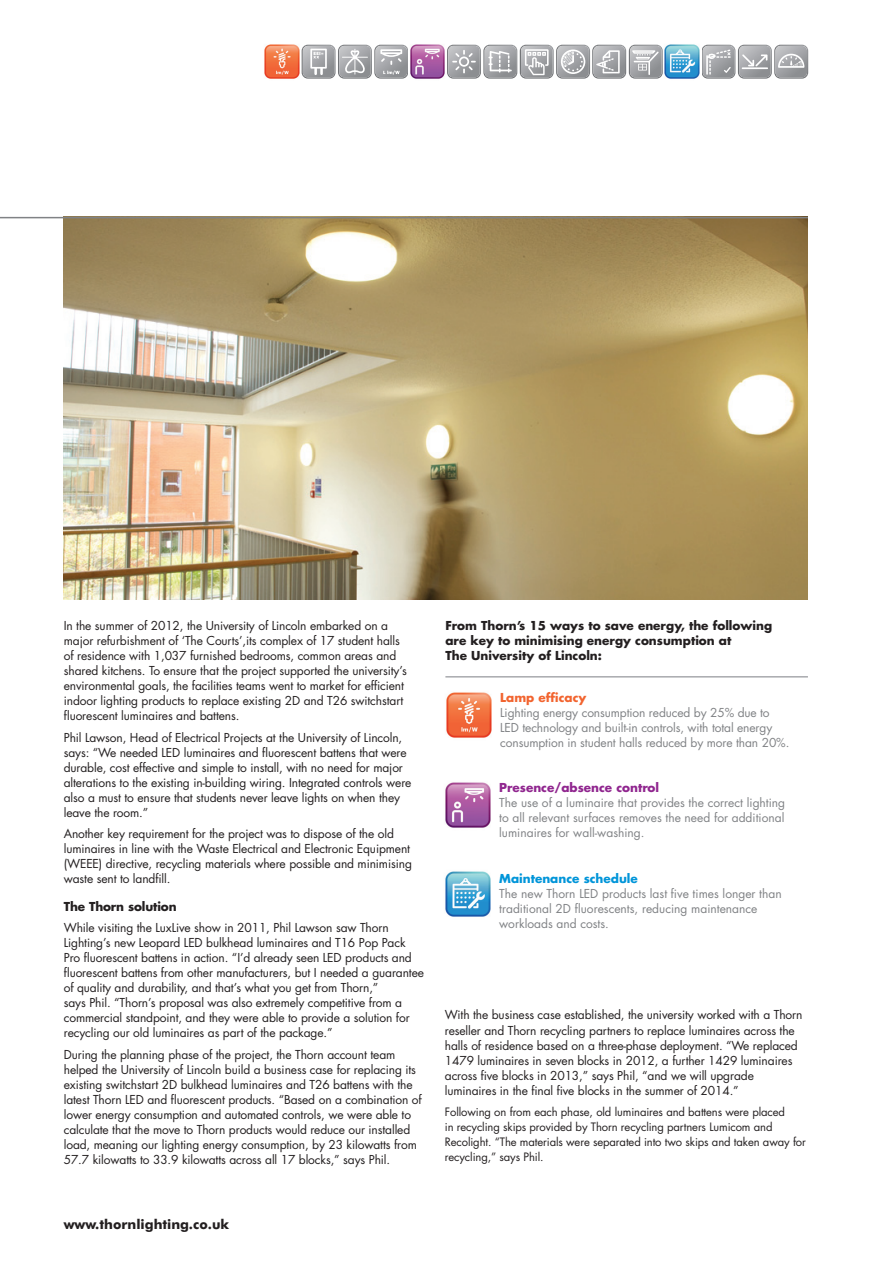
<style>
.page{position:relative;width:893px;height:1263px;background:#fff}
.page>*{position:absolute;margin:0;border:0;box-sizing:border-box;transform-origin:0 0}
.t1{font:700 13.5px "Futura BT";color:#231f20}
.t2{font:12px/15px "Futura";letter-spacing:-.01em;color:#231f20}
.t3{font:12px/15px "Futura";color:#808285}
.t4{font:700 12px/15px "Futura";color:#231f20}
.t5{font:700 12px "Futura";color:#90268f}
.t6{font:700 12px "Futura";color:#0095d9}
.t7{font:700 12px "Futura";color:#f2642f}
.t8{font:11.25px/15px "Futura";letter-spacing:-.01em;color:#231f20}
</style>
<div class="page">
<img style="left:64px;top:218px;width:744px;height:382px">
<hr style="left:0;top:217px;width:808px;height:1px;background:#808285">
<hr style="left:445px;top:676px;width:363px;height:1px;background:#a8a9ad">
<img style="left:445px;top:782px;width:46px;height:46px">
<img style="left:445px;top:871px;width:46px;height:46px">
<img style="left:446px;top:692px;width:46px;height:46px">
<img style="left:264px;top:44px;width:36px;height:35px">
<svg style="left:302px;top:45px;width:106px;height:34px;background:#b4b5b8"></svg>
<img style="left:410px;top:44px;width:35px;height:35px">
<svg style="left:702px;top:45px;width:106px;height:34px;background:#b2b3b6"></svg>
<img style="left:664px;top:44px;width:36px;height:35px">
<svg style="left:447px;top:45px;width:216px;height:34px;background:#b6b7ba"></svg>
<p class="t2" style="left:64px;top:618px;width:345px">In the summer of 2012, the University of Lincoln embarked on a major refurbishment of ‘The Courts’,its complex of 17 student halls of residence with 1,037 furnished bedrooms, common areas and shared kitchens. To ensure that the project supported the university’s environmental goals, the facilities teams went to market for efficient indoor lighting products to replace existing 2D and T26 switchstart fluorescent luminaires and battens.</p>
<p class="t2" style="left:64px;top:729px;width:349px">Phil Lawson, Head of Electrical Projects at the University of Lincoln, says: “We needed LED luminaires and fluorescent battens that were durable, cost effective and simple to install, with no need for major alterations to the existing in-building wiring. Integrated controls were also a must to ensure that students never leave lights on when they leave the room.”</p>
<p class="t2" style="left:64px;top:826px;width:350px">Another key requirement for the project was to dispose of the old luminaires in line with the Waste Electrical and Electronic Equipment (WEEE) directive, recycling materials where possible and minimising waste sent to landfill.</p>
<p class="t4" style="left:64px;top:898px;width:114px">The Thorn solution</p>
<p class="t2" style="left:64px;top:920px;width:362px">While visiting the LuxLive show in 2011, Phil Lawson saw Thorn Lighting’s new Leopard LED bulkhead luminaires and T16 Pop Pack Pro fluorescent battens in action. “I’d already seen LED products and fluorescent battens from other manufacturers, but I needed a guarantee of quality and durability, and that’s what you get from Thorn,”<br>says Phil. “Thorn’s proposal was also extremely competitive from a commercial standpoint, and they were able to provide a solution for recycling our old luminaires as part of the package.”</p>
<p class="t2" style="left:64px;top:1046px;width:359px">During the planning phase of the project, the Thorn account team helped the University of Lincoln build a business case for replacing its existing switchstart 2D bulkhead luminaires and T26 battens with the latest Thorn LED and fluorescent products. “Based on a combination of lower energy consumption and automated controls, we were able to calculate that the move to Thorn products would reduce our installed load, meaning our lighting energy consumption, by 23 kilowatts from 57.7 kilowatts to 33.9 kilowatts across all 17 blocks,” says Phil.</p>
<p class="t1" style="left:64px;top:1216px;width:167px">www.thornlighting.co.uk</p>
<p class="t4" style="left:445px;top:618px;width:328px">From Thorn’s 15 ways to save energy, the following are key to minimising energy consumption at<br>The University of Lincoln:</p>
<p class="t7" style="left:500px;top:689px;width:88px">Lamp efficacy</p>
<p class="t3" style="left:500px;top:704px;width:291px">Lighting energy consumption reduced by 25% due to<br>LED technology and built-in controls, with total energy consumption in student halls reduced by more than 20%.</p>
<p class="t5" style="left:499px;top:779px;width:161px">Presence/absence control</p>
<p class="t3" style="left:499px;top:795px;width:288px;text-align:justify">The use of a luminaire that provides the correct lighting to all relevant surfaces removes the need for additional luminaires for wall-washing.</p>
<p class="t6" style="left:499px;top:870px;width:140px">Maintenance schedule</p>
<p class="t3" style="left:499px;top:885px;width:284px">The new Thorn LED products last five times longer than traditional 2D fluorescents, reducing maintenance workloads and costs.</p>
<p class="t2" style="left:445px;top:1007px;width:359px">With the business case established, the university worked with a Thorn reseller and Thorn recycling partners to replace luminaires across the halls of residence based on a three-phase deployment. “We replaced 1479 luminaires in seven blocks in 2012, a further 1429 luminaires across five blocks in 2013,” says Phil, “and we will upgrade luminaires in the final five blocks in the summer of 2014.”</p>
<p class="t8" style="left:445px;top:1104px;width:363px">Following on from each phase, old luminaires and battens were placed<br>in recycling skips provided by Thorn recycling partners Lumicom and Recolight. “The materials were separated into two skips and taken away for recycling,” says Phil.</p>
</div>
